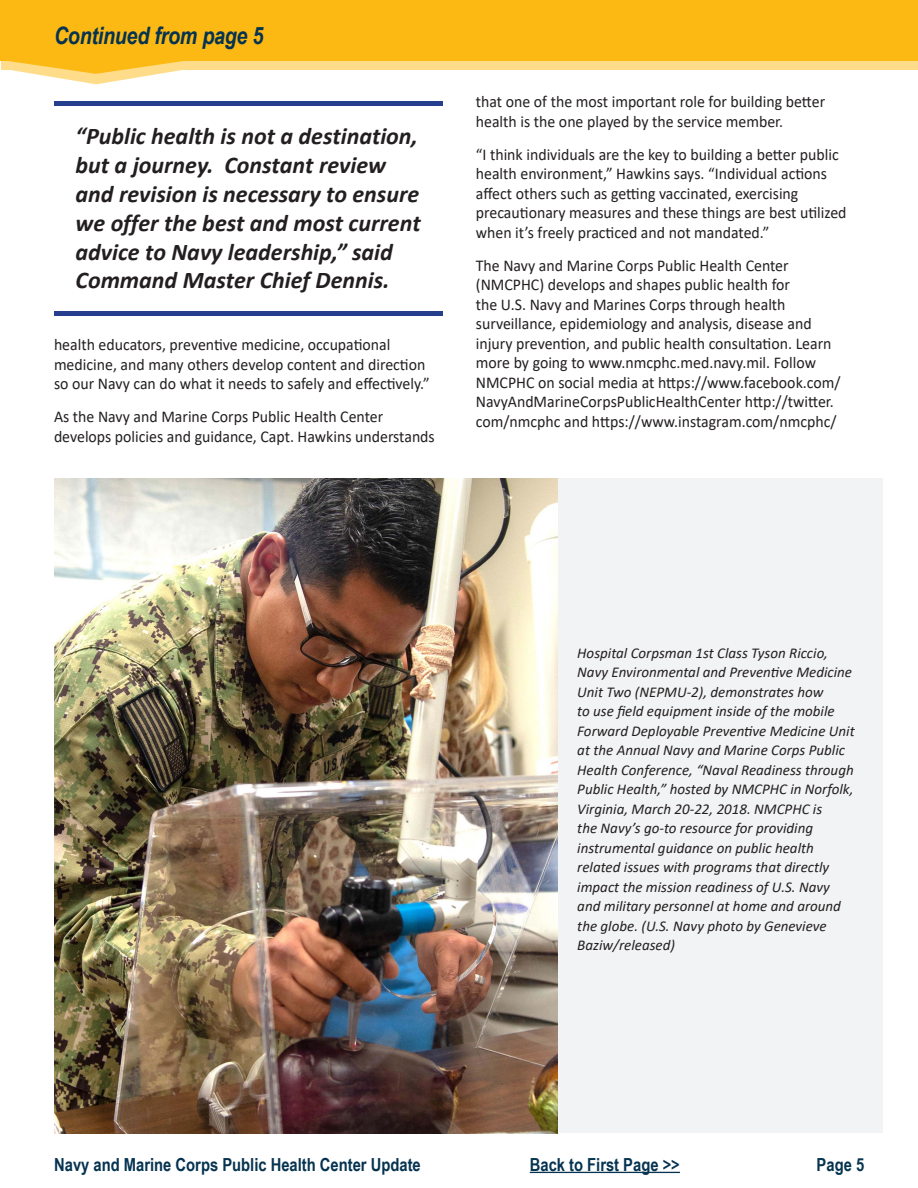
<style>
.page{position:relative;width:918px;height:1188px;background:#fff}
.page>*{position:absolute;margin:0;border:0;box-sizing:border-box;transform-origin:0 0}
.t1{font:italic 700 24px/28.8px "Calibri";color:#231f20}
.t2{font:italic 700 24px "Arial Narrow";letter-spacing:-.01em;color:#053350}
.t3{font:700 18px "Arial Narrow";color:#053350}
.t4{font:16.5px/19.5px "Calibri";color:#231f20;scale:.96 1}
.t5{font:italic 15px/19.5px "Calibri";color:#231f20}
</style>
<div class="page">
<div style="left:1px;top:0;width:917px;height:69px;background:#fedc89"></div>
<div style="left:0;top:0;width:918px;height:61px;background:#fdb913"></div>
<svg style="left:1px;top:61px;width:191px;height:23px"></svg>
<hr style="left:530px;top:1172px;width:150px;height:1px;background:#053350">
<div style="left:55px;top:479px;width:828px;height:654px;background:#f2f3f4"></div>
<img style="left:55px;top:479px;width:502px;height:654px">
<div style="left:54px;top:101px;width:388px;height:5px;background:#253f8e"></div>
<hr style="left:54px;top:311px;width:388px;height:4px;background:#253f8e">
<p class="t2" style="left:54px;top:17px;width:211px">Continued from page 5</p>
<p class="t1" style="left:76px;top:121px;width:347px">“Public health is not a destination, but a journey. Constant review and revision is necessary to ensure we offer the best and most current advice to Navy leadership,” said Command Master Chief Dennis.</p>
<p class="t4" style="left:54px;top:335px;width:393px">health educators, preventive medicine, occupational medicine, and many others develop content and direction so our Navy can do what it needs to safely and effectively.”</p>
<p class="t4" style="left:54px;top:407px;width:398px">As the Navy and Marine Corps Public Health Center develops policies and guidance, Capt. Hawkins understands</p>
<p class="t4" style="left:476px;top:92px;width:365px">that one of the most important role for building better health is the one played by the service member.</p>
<p class="t4" style="left:476px;top:144px;width:388px">“I think individuals are the key to building a better public health environment,” Hawkins says. “Individual actions affect others such as getting vaccinated, exercising precautionary measures and these things are best utilized when it’s freely practiced and not mandated.”</p>
<p class="t4" style="left:476px;top:255px;width:381px">The Navy and Marine Corps Public Health Center (NMCPHC) develops and shapes public health for<br>the U.S. Navy and Marines Corps through health surveillance, epidemiology and analysis, disease and injury prevention, and public health consultation. Learn more by going to www.nmcphc.med.navy.mil. Follow NMCPHC on social media at https://www.facebook.com/ NavyAndMarineCorpsPublicHealthCenter http://twitter. com/nmcphc and https://www.instagram.com/nmcphc/</p>
<p class="t5" style="left:577px;top:642px;width:279px">Hospital Corpsman 1st Class Tyson Riccio, Navy Environmental and Preventive Medicine Unit Two (NEPMU-2), demonstrates how<br>to use field equipment inside of the mobile Forward Deployable Preventive Medicine Unit at the Annual Navy and Marine Corps Public Health Conference, “Naval Readiness through Public Health,” hosted by NMCPHC in Norfolk, Virginia, March 20-22, 2018. NMCPHC is<br>the Navy’s go-to resource for providing instrumental guidance on public health related issues with programs that directly impact the mission readiness of U.S. Navy and military personnel at home and around the globe. (U.S. Navy photo by Genevieve Baziw/released)</p>
<p class="t3" style="left:54px;top:1151px;width:368px">Navy and Marine Corps Public Health Center Update</p>
<p class="t3" style="left:530px;top:1151px;width:152px">Back to First Page &gt;&gt;</p>
<p class="t3" style="left:817px;top:1151px;width:49px">Page 5</p>
</div>
